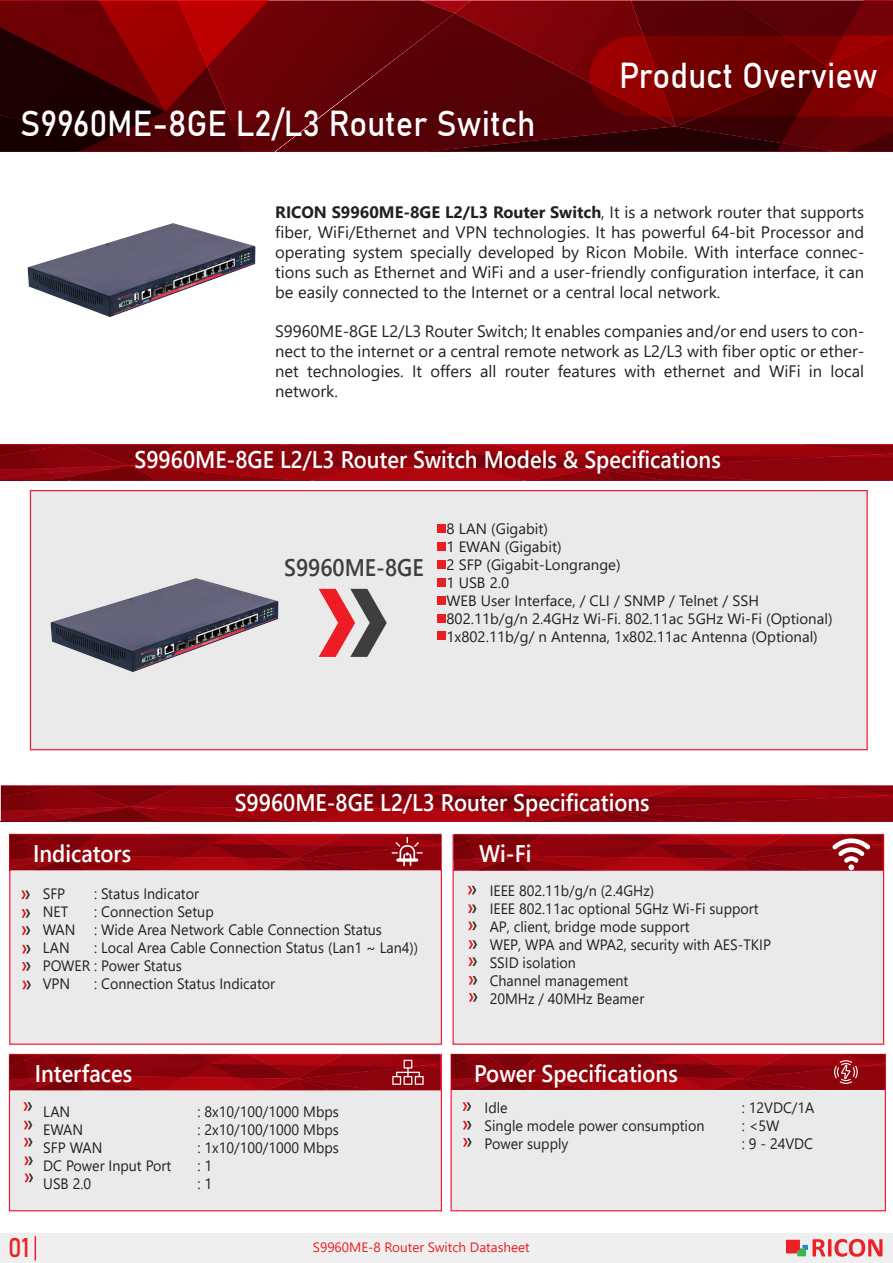
<style>
.page{position:relative;width:893px;height:1263px;background:#fff}
.page>*{position:absolute;margin:0;border:0;box-sizing:border-box;transform-origin:0 0}
.t1{font:36px "Bahnschrift";color:#fff;scale:.91 1}
.t2{font:27px "Bahnschrift";color:#ee1d23;scale:.91 1}
.t3{font:600 24px "Segoe UI";color:#fff;scale:.91 1}
.t4{font:600 24px "Segoe UI";color:#3e3e3f;scale:.91 1}
.t5{font:16.5px/19.8px "Segoe UI";color:#231f20;text-align:justify}
.t6{font:15px/18px "Segoe UI";color:#231f20;scale:.95 1}
.t7{font:15px/18px "Segoe UI";color:#231f20}
.t8{font:13.5px "Segoe UI";color:#ee1d23}
.s1{font-weight:700}
</style>
<div class="page">
<div style="left:451px;top:1054px;width:435px;height:157px;background:#eaeaeb;border:1px solid #ed1a3a"></div>
<div style="left:453px;top:834px;width:431px;height:211px;background:#eaeaeb;border:1px solid #ed1a3a"></div>
<svg style="left:0;top:0;width:893px;height:152px;background:#620104"></svg>
<svg style="left:0;top:444px;width:893px;height:36px;background:#93040c"></svg>
<div style="left:1px;top:1233px;width:892px;height:29px;background:#efeff0"></div>
<svg style="left:35px;top:1236px;width:1px;height:24px"></svg>
<svg style="left:786px;top:1239px;width:96px;height:18px"></svg>
<svg style="left:468px;top:886px;width:8px;height:8px"></svg>
<svg style="left:468px;top:904px;width:9px;height:9px"></svg>
<svg style="left:468px;top:921px;width:9px;height:9px"></svg>
<svg style="left:468px;top:940px;width:9px;height:9px"></svg>
<svg style="left:468px;top:957px;width:9px;height:9px"></svg>
<svg style="left:469px;top:976px;width:8px;height:9px"></svg>
<svg style="left:469px;top:993px;width:8px;height:9px"></svg>
<div style="left:9px;top:1054px;width:433px;height:157px;background:#eaeaeb;border:1px solid #ed1a3a"></div>
<svg style="left:23px;top:1102px;width:9px;height:9px"></svg>
<svg style="left:24px;top:1121px;width:8px;height:8px"></svg>
<svg style="left:24px;top:1138px;width:9px;height:8px"></svg>
<svg style="left:24px;top:1156px;width:9px;height:9px"></svg>
<div style="left:9px;top:834px;width:433px;height:211px;background:#eaeaeb;border:1px solid #ed1a3a"></div>
<svg style="left:21px;top:890px;width:9px;height:9px"></svg>
<svg style="left:22px;top:909px;width:8px;height:9px"></svg>
<svg style="left:22px;top:926px;width:8px;height:9px"></svg>
<svg style="left:22px;top:945px;width:9px;height:8px"></svg>
<svg style="left:22px;top:962px;width:9px;height:9px"></svg>
<svg style="left:22px;top:981px;width:9px;height:8px"></svg>
<svg style="left:9px;top:1054px;width:432px;height:36px;background:#950710"></svg>
<svg style="left:10px;top:834px;width:431px;height:36px;background:#950710"></svg>
<div style="left:30px;top:490px;width:838px;height:260px;background:#eaeaeb;border:1px solid #ed1a3a"></div>
<div style="left:437px;top:524px;width:9px;height:8px;background:#ee1d23"></div>
<div style="left:437px;top:542px;width:9px;height:8px;background:#ee1d23"></div>
<div style="left:437px;top:578px;width:9px;height:9px;background:#ee1d23"></div>
<div style="left:437px;top:596px;width:9px;height:9px;background:#ee1d23"></div>
<div style="left:437px;top:614px;width:9px;height:9px;background:#ee1d23"></div>
<svg style="left:319px;top:589px;width:68px;height:68px"></svg>
<svg style="left:1px;top:785px;width:892px;height:36px;background:#93050e"></svg>
<div style="left:437px;top:631px;width:9px;height:9px;background:#ee1d23"></div>
<svg style="left:25px;top:1173px;width:8px;height:9px"></svg>
<div style="left:437px;top:560px;width:9px;height:9px;background:#ee1d23"></div>
<img style="left:50px;top:578px;width:229px;height:94px">
<svg style="left:463px;top:1102px;width:8px;height:9px"></svg>
<svg style="left:463px;top:1121px;width:8px;height:8px"></svg>
<svg style="left:463px;top:1138px;width:9px;height:8px"></svg>
<svg style="left:453px;top:834px;width:430px;height:36px;background:#970b14"></svg>
<svg style="left:451px;top:1054px;width:435px;height:36px;background:#94060f"></svg>
<img style="left:27px;top:223px;width:229px;height:94px">
<h1 class="t1" style="left:20px;top:96px;width:568px">S9960ME-8GE L2/L3 Router Switch</h1>
<h1 class="t1" style="left:619px;top:48px;width:286px">Product Overview</h1>
<p class="t5" style="left:275px;top:201px;width:591px"><span class="s1">RICON S9960ME-8GE L2/L3 Router Switch</span>, It is a network router that supports fiber, WiFi/Ethernet and VPN technologies. It has powerful 64-bit Processor and operating system specially developed by Ricon Mobile. With interface connec&shy;tions such as Ethernet and WiFi and a user-friendly configuration interface, it can be easily connected to the Internet or a central local network.</p>
<p class="t5" style="left:275px;top:320px;width:591px">S9960ME-8GE L2/L3 Router Switch; It enables companies and/or end users to con&shy;nect to the internet or a central remote network as L2/L3 with fiber optic or ether&shy;net technologies. It offers all router features with ethernet and WiFi in local network.</p>
<h3 class="t3" style="left:135px;top:437px;width:646px">S9960ME-8GE L2/L3 Router Switch Models &amp; Specifications</h3>
<h3 class="t4" style="left:284px;top:544px;width:155px">S9960ME-8GE</h3>
<p class="t7" style="left:446px;top:518px;width:388px">8 LAN (Gigabit)<br>1 EWAN (Gigabit)<br>2 SFP (Gigabit-Longrange)<br>1 USB 2.0<br>WEB User Interface, / CLI / SNMP / Telnet / SSH<br>802.11b/g/n 2.4GHz Wi-Fi. 802.11ac 5GHz Wi-Fi (Optional)<br>1x802.11b/g/ n Antenna, 1x802.11ac Antenna (Optional)</p>
<h3 class="t3" style="left:235px;top:779px;width:457px">S9960ME-8GE L2/L3 Router Specifications</h3>
<h3 class="t3" style="left:33px;top:831px;width:109px">Indicators</h3>
<p class="t6" style="left:43px;top:884px;width:25px">SFP</p>
<p class="t6" style="left:94px;top:884px;width:112px">: Status Indicator</p>
<p class="t6" style="left:43px;top:902px;width:28px">NET</p>
<p class="t6" style="left:43px;top:902px;width:359px;text-indent:51px">: Connection Setup<br>WAN : Wide Area Network Cable Connection Status<br>LAN</p>
<p class="t6" style="left:43px;top:938px;width:397px;text-indent:51px">: Local Area Cable Connection Status (Lan1 ~ Lan4))<br>POWER : Power Status<br>VPN</p>
<p class="t6" style="left:94px;top:974px;width:192px">: Connection Status Indicator</p>
<h3 class="t3" style="left:35px;top:1051px;width:108px">Interfaces</h3>
<p class="t6" style="left:43px;top:1101px;width:30px">LAN</p>
<p class="t6" style="left:198px;top:1101px;width:150px">: 8x10/100/1000 Mbps</p>
<p class="t6" style="left:43px;top:1119px;width:44px">EWAN</p>
<p class="t6" style="left:198px;top:1119px;width:150px">: 2x10/100/1000 Mbps</p>
<p class="t6" style="left:43px;top:1137px;width:64px">SFP WAN</p>
<p class="t6" style="left:198px;top:1137px;width:150px">: 1x10/100/1000 Mbps</p>
<p class="t6" style="left:43px;top:1155px;width:136px">DC Power Input Port</p>
<p class="t6" style="left:198px;top:1155px;width:17px">: 1</p>
<p class="t6" style="left:43px;top:1173px;width:52px">USB 2.0</p>
<p class="t6" style="left:198px;top:1173px;width:17px">: 1</p>
<h3 class="t3" style="left:479px;top:831px;width:59px">Wi-Fi</h3>
<p class="t6" style="left:490px;top:880px;width:298px">IEEE 802.11b/g/n (2.4GHz)<br>IEEE 802.11ac optional 5GHz Wi-Fi support<br>AP, client, bridge mode support<br>WEP, WPA and WPA2, security with AES-TKIP<br>SSID isolation<br>Channel management<br>20MHz / 40MHz Beamer</p>
<h3 class="t3" style="left:474px;top:1050px;width:225px">Power Specifications</h3>
<p class="t6" style="left:485px;top:1097px;width:26px">Idle</p>
<p class="t6" style="left:742px;top:1097px;width:78px">: 12VDC/1A</p>
<p class="t6" style="left:485px;top:1115px;width:233px">Single modele power consumption</p>
<p class="t6" style="left:742px;top:1115px;width:41px">: &lt;5W</p>
<p class="t6" style="left:485px;top:1133px;width:90px">Power supply</p>
<p class="t6" style="left:742px;top:1133px;width:77px">: 9 - 24VDC</p>
<h2 class="t2" style="left:8px;top:1227px;width:25px">01</h2>
<p class="t8" style="left:313px;top:1235px;width:218px">S9960ME-8 Router Switch Datasheet</p>
</div>
